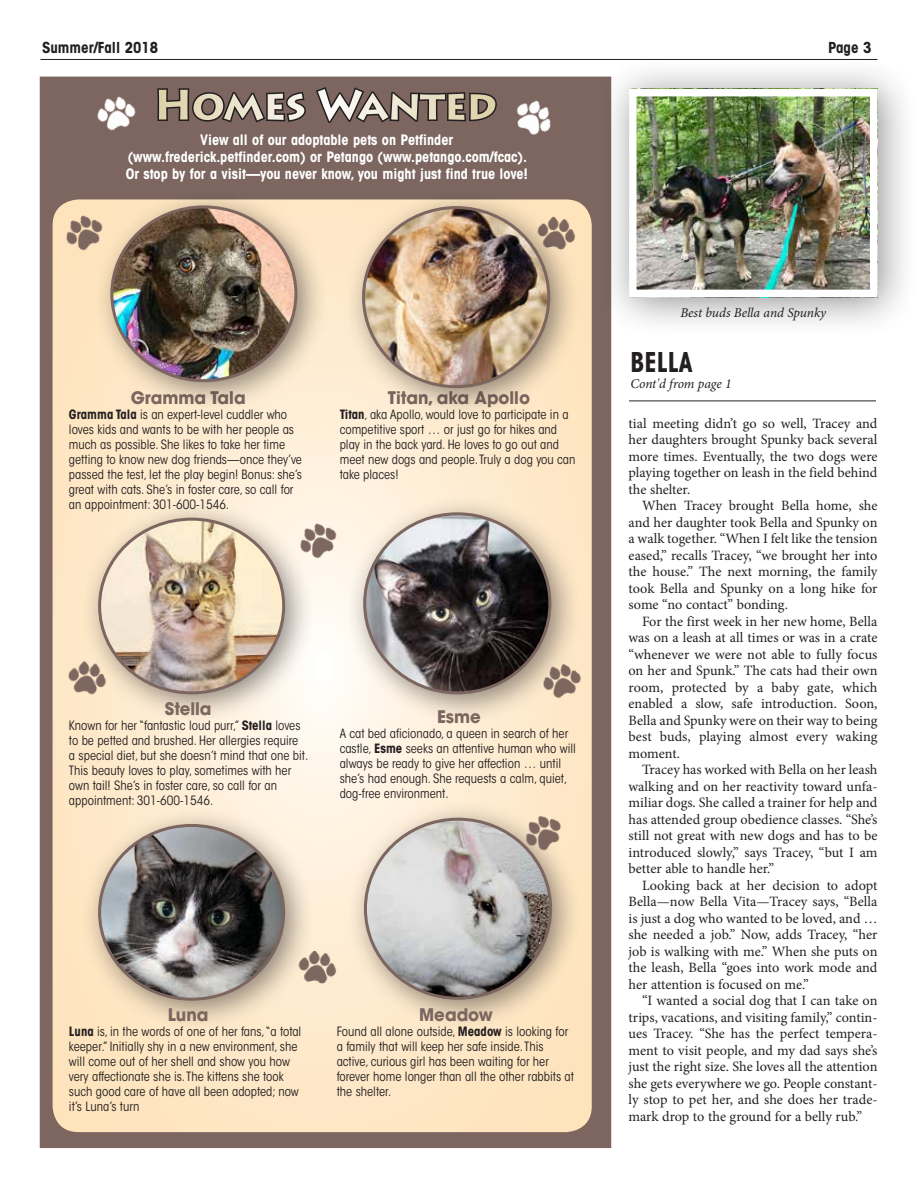
<style>
.page{position:relative;width:918px;height:1188px;background:#fff}
.page>*{position:absolute;margin:0;border:0;box-sizing:border-box;transform-origin:0 0}
.t1{font:700 42px "Lithos Pro";letter-spacing:-.02em;color:#fff}
.t2{font:700 condensed 27px "ITC Avant Garde Std";color:#231f20;scale:.92 1}
.t3{font:700 17.25px "ITC Avant Garde Std";color:#7c665f;scale:.96 1}
.t4{font:700 condensed 15px "ITC Avant Garde Std";color:#231f20}
.t5{font:14.25px/16.5px "Minion Pro";letter-spacing:-.005em;color:#231f20;text-align:justify}
.t6{font:700 condensed 14.25px/17.2px "ITC Avant Garde Std";color:#fff;text-align:center}
.t7{font:italic 13.5px "Minion Pro";letter-spacing:-.01em;color:#231f20}
.t8{font:condensed 12.75px/15px "ITC Avant Garde Std";color:#231f20}
.s1{font-weight:700}
</style>
<div class="page">
<hr style="left:40px;top:59px;width:838px;height:1px;background:#231f20">
<div style="left:40px;top:77px;width:571px;height:1071px;background:#7c665f"></div>
<svg style="left:53px;top:199px;width:539px;height:933px;background:#fde9cd"></svg>
<svg style="left:157px;top:88px;width:149px;height:35px"></svg>
<svg style="left:316px;top:87px;width:181px;height:36px"></svg>
<img style="left:97px;top:96px;width:39px;height:35px">
<img style="left:516px;top:100px;width:35px;height:35px">
<div style="left:346px;top:495px;width:236px;height:229px;background:#231f20;opacity:.5"></div>
<img style="left:365px;top:514px;width:185px;height:179px">
<div style="left:81px;top:500px;width:235px;height:225px;background:#231f20;opacity:.5"></div>
<img style="left:100px;top:519px;width:184px;height:174px">
<img style="left:56px;top:201px;width:37px;height:62px">
<div style="left:345px;top:189px;width:236px;height:229px;background:#231f20;opacity:.5"></div>
<img style="left:364px;top:208px;width:185px;height:179px">
<div style="left:93px;top:188px;width:235px;height:225px;background:#231f20;opacity:.5"></div>
<img style="left:112px;top:207px;width:184px;height:174px">
<div style="left:347px;top:800px;width:236px;height:230px;background:#231f20;opacity:.5"></div>
<img style="left:365px;top:819px;width:186px;height:179px">
<div style="left:81px;top:807px;width:235px;height:224px;background:#231f20;opacity:.5"></div>
<img style="left:100px;top:825px;width:184px;height:174px">
<img style="left:62px;top:654px;width:49px;height:50px">
<img style="left:290px;top:509px;width:56px;height:61px">
<img style="left:535px;top:651px;width:52px;height:58px">
<img style="left:293px;top:943px;width:49px;height:50px">
<img style="left:514px;top:801px;width:58px;height:62px">
<hr style="left:629px;top:401px;width:247px;height:1px;background:#231f20">
<div style="left:597px;top:57px;width:321px;height:281px;background:#231f20;opacity:.5"></div>
<img style="left:638px;top:98px;width:231px;height:190px">
<div style="left:629px;top:89px;width:249px;height:208px;border:8px solid #fff"></div>
<p class="t4" style="left:42px;top:38px;width:118px">Summer/Fall 2018</p>
<p class="t4" style="left:828px;top:38px;width:45px">Page 3</p>
<h1 class="t1" style="left:154px;top:80px;width:345px">Homes Wanted</h1>
<p class="t6" style="left:126px;top:131px;width:404px">View all of our adoptable pets on Petfinder (www.frederick.petfinder.com) or Petango (www.petango.com/fcac).<br>Or stop by for a visit—you never know, you might just find true love!</p>
<p class="t3" style="left:131px;top:386px;width:121px">Gramma Tala</p>
<p class="t8" style="left:69px;top:407px;width:235px"><span class="s1">Gramma Tala</span> is an expert-level cuddler who loves kids and wants to be with her people as much as possible. She likes to take her time getting to know new dog friends—once they’ve passed the test, let the play begin! Bonus: she’s great with cats. She’s in foster care, so call for an appointment: 301-600-1546.</p>
<p class="t3" style="left:388px;top:386px;width:150px">Titan, aka Apollo</p>
<p class="t8" style="left:340px;top:407px;width:237px"><span class="s1">Titan</span>, aka Apollo, would love to participate in a competitive sport … or just go for hikes and play in the back yard. He loves to go out and meet new dogs and people. Truly a dog you can take places!</p>
<p class="t3" style="left:165px;top:697px;width:50px">Stella</p>
<p class="t8" style="left:69px;top:718px;width:241px">Known for her “fantastic loud purr,” <span class="s1">Stella</span> loves to be petted and brushed. Her allergies require<br>a special diet, but she doesn’t mind that one bit.<br>This beauty loves to play, sometimes with her own tail! She’s in foster care, so call for an appointment: 301-600-1546.</p>
<p class="t3" style="left:437px;top:706px;width:47px">Esme</p>
<p class="t8" style="left:340px;top:726px;width:238px">A cat bed aficionado, a queen in search of her castle, <span class="s1">Esme</span> seeks an attentive human who will always be ready to give her affection … until she’s had enough. She requests a calm, quiet, dog-free environment.</p>
<p class="t3" style="left:168px;top:1003px;width:44px">Luna</p>
<p class="t8" style="left:69px;top:1024px;width:234px"><span class="s1">Luna</span> is, in the words of one of her fans,“a total keeper.” Initially shy in a new environment, she will come out of her shell and show you how very affectionate she is. The kittens she took such good care of have all been adopted; now it’s Luna’s turn</p>
<p class="t3" style="left:419px;top:1003px;width:78px">Meadow</p>
<p class="t8" style="left:337px;top:1024px;width:239px">Found all alone outside, <span class="s1">Meadow</span> is looking for a family that will keep her safe inside. This active, curious girl has been waiting for her forever home longer than all the other rabbits at the shelter.</p>
<p class="t7" style="left:680px;top:303px;width:147px">Best buds Bella and Spunky</p>
<h2 class="t2" style="left:631px;top:345px;width:69px">BELLA</h2>
<p class="t7" style="left:631px;top:374px;width:103px">Cont'd from page 1</p>
<p class="t5" style="left:629px;top:415px;width:250px">tial meeting didn’t go so well, Tracey and her daughters brought Spunky back several more times. Eventually, the two dogs were playing together on leash in the field behind the shelter.</p>
<p class="t5" style="left:629px;top:498px;width:250px;text-indent:13px">When Tracey brought Bella home, she and her daughter took Bella and Spunky on a walk together. “When I felt like the tension eased,” recalls Tracey, “we brought her into the house.” The next morning, the family took Bella and Spunky on a long hike for some “no contact” bonding.</p>
<p class="t5" style="left:629px;top:613px;width:250px;text-indent:13px">For the first week in her new home, Bella was on a leash at all times or was in a crate “whenever we were not able to fully focus on her and Spunk.” The cats had their own room, protected by a baby gate, which enabled a slow, safe introduction. Soon, Bella and Spunky were on their way to being best buds, playing almost every waking moment.</p>
<p class="t5" style="left:629px;top:762px;width:250px;text-indent:13px">Tracey has worked with Bella on her leash walking and on her reactivity toward unfa&shy;miliar dogs. She called a trainer for help and has attended group obedience classes. “She’s still not great with new dogs and has to be introduced slowly,” says Tracey, “but I am better able to handle her.”</p>
<p class="t5" style="left:629px;top:877px;width:250px;text-indent:13px">Looking back at her decision to adopt Bella—now Bella Vita—Tracey says, “Bella is just a dog who wanted to be loved, and … she needed a job.” Now, adds Tracey, “her job is walking with me.” When she puts on the leash, Bella “goes into work mode and her attention is focused on me.”</p>
<p class="t5" style="left:629px;top:993px;width:250px;text-indent:13px">“I wanted a social dog that I can take on trips, vacations, and visiting family,” contin&shy;ues Tracey. “She has the perfect tempera&shy;ment to visit people, and my dad says she’s just the right size. She loves all the attention she gets everywhere we go. People constant&shy;ly stop to pet her, and she does her trade&shy;mark drop to the ground for a belly rub.”</p>
</div>
